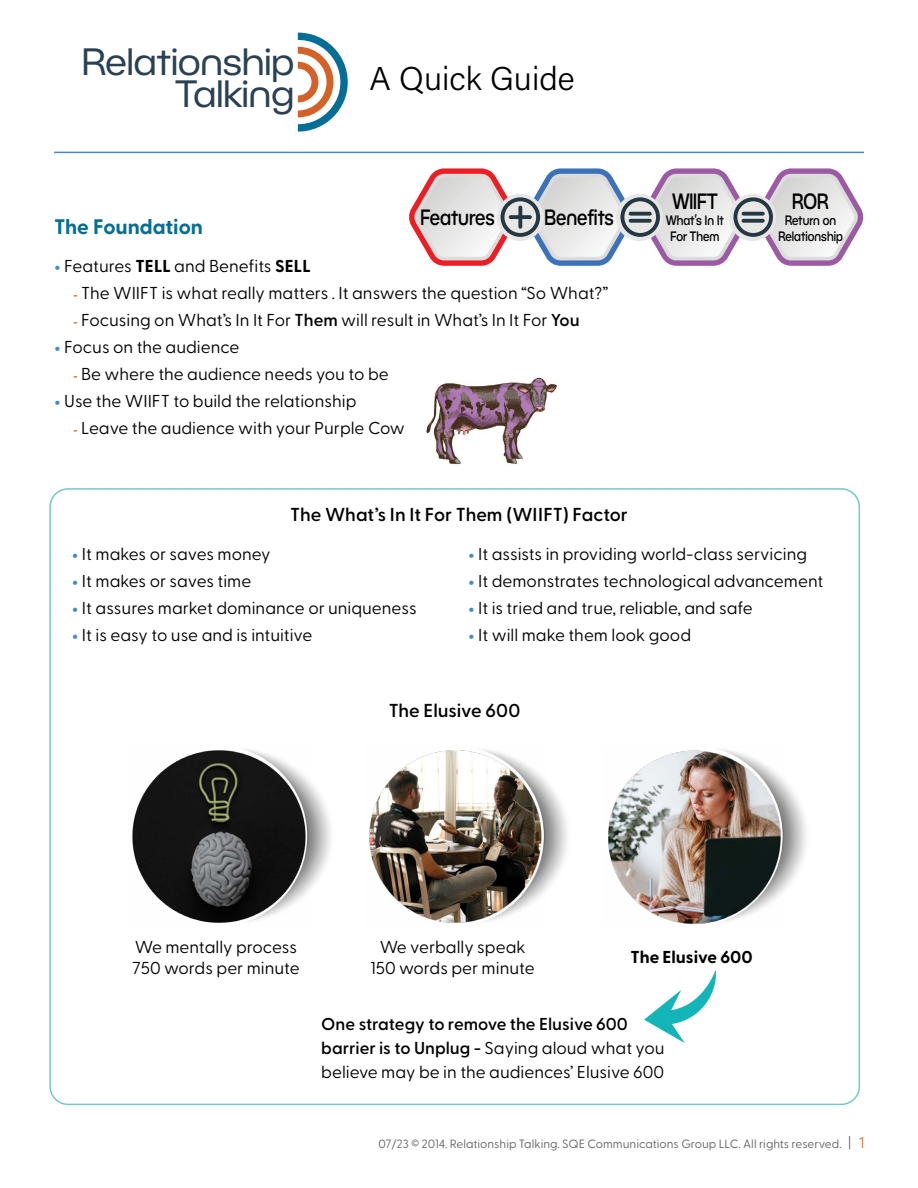
<style>
.page{position:relative;width:918px;height:1188px;background:#fff}
.page>*{position:absolute;margin:0;border:0;box-sizing:border-box;transform-origin:0 0}
.t1{font:37.35px/31.7px "BC Novatica CYR";color:#2a4153;text-align:right}
.t2{font:33px "Acumin Variable Concept";color:#000}
.t3{font:500 21.75px "BC Novatica CYR";color:#000;scale:.82 1}
.t4{font:700 21px "Greycliff CF";letter-spacing:-.005em;color:#056e97}
.t5{font:600 18.75px "Greycliff CF";color:#000}
.t6{font:17.25px/20.7px "Greycliff CF";color:#000}
.t7{font:700 17.25px "Greycliff CF";color:#000}
.t8{font:500 13.35px/16px "BC Novatica CYR";color:#000;text-align:center;scale:.82 1}
.t9{font:12px "Greycliff CF";color:#646564}
.s1{font-family:"Calibri";font-size:13.5px;color:#4789c8}
.s2{font-weight:700}
.s3{font-family:"Calibri";font-weight:700;font-size:13.5px;color:#d46127}
.s4{font-weight:600}
.s5{font-family:"BC Novatica CYR";font-weight:300;font-size:15px}
.s6{font-family:"BC Novatica CYR";font-weight:300;font-size:15px;color:#d46127}
</style>
<div class="page">
<hr style="left:54px;top:152px;width:810px;height:1px;background:#4789c8">
<svg style="left:298px;top:33px;width:50px;height:99px"></svg>
<svg style="left:409px;top:168px;width:455px;height:98px"></svg>
<img style="left:426px;top:377px;width:132px;height:88px">
<svg style="left:644px;top:969px;width:72px;height:74px"></svg>
<svg style="left:309px;top:781px;width:22px;height:109px"></svg>
<img style="left:132px;top:749px;width:177px;height:174px">
<svg style="left:546px;top:782px;width:22px;height:107px"></svg>
<img style="left:369px;top:749px;width:177px;height:174px">
<svg style="left:785px;top:782px;width:21px;height:107px"></svg>
<img style="left:608px;top:749px;width:177px;height:175px">
<h1 class="t1" style="left:82px;top:46px;width:213px">Relationship<br>Talking</h1>
<p class="t4" style="left:54px;top:211px;width:151px">The Foundation</p>
<h2 class="t2" style="left:369px;top:56px;width:207px">A Quick Guide</h2>
<p class="t3" style="left:420px;top:204px;width:92px">Features</p>
<p class="t3" style="left:544px;top:204px;width:86px">Benefits</p>
<p class="t6" style="left:54px;top:254px;width:258px"><span class="s1">•</span> Features <span class="s2">TELL</span> and Benefits <span class="s2">SELL</span></p>
<p class="t6" style="left:74px;top:281px;width:537px"><span class="s3">-</span> The WIIFT is what really matters . It answers the question “So What?”</p>
<p class="t6" style="left:74px;top:308px;width:508px"><span class="s3">-</span> Focusing on What’s In It For <span class="s4">Them</span> will result in What’s In It For <span class="s4">You</span></p>
<p class="t6" style="left:54px;top:335px;width:187px"><span class="s1">•</span> Focus on the audience</p>
<p class="t6" style="left:74px;top:362px;width:317px"><span class="s3">-</span> Be where the audience needs you to be</p>
<p class="t6" style="left:54px;top:389px;width:304px"><span class="s1">•</span> Use the WIIFT to build the relationship</p>
<p class="t6" style="left:74px;top:416px;width:333px"><span class="s3">-</span> Leave the audience with your Purple Cow</p>
<p class="t5" style="left:290px;top:500px;width:339px">The What’s In It For Them (WIIFT) Factor</p>
<p class="t3" style="left:672px;top:188px;width:57px">WIIFT</p>
<p class="t8" style="left:666px;top:212px;width:72px">What’s In It<br>For Them</p>
<p class="t3" style="left:792px;top:188px;width:46px">ROR</p>
<p class="t8" style="left:779px;top:212px;width:80px">Return on<br>Relationship</p>
<p class="t6" style="left:72px;top:543px;width:200px"><span class="s1">•</span> It makes or saves money</p>
<p class="t6" style="left:72px;top:570px;width:181px"><span class="s1">•</span> It makes or saves time</p>
<p class="t6" style="left:72px;top:597px;width:346px"><span class="s1">•</span> It assures market dominance or uniqueness</p>
<p class="t6" style="left:72px;top:624px;width:242px"><span class="s1">•</span> It is easy to use and is intuitive</p>
<p class="t6" style="left:468px;top:543px;width:341px"><span class="s1">•</span> It assists in providing world-class servicing</p>
<p class="t6" style="left:468px;top:570px;width:357px"><span class="s1">•</span> It demonstrates technological advancement</p>
<p class="t6" style="left:468px;top:597px;width:286px"><span class="s1">•</span> It is tried and true, reliable, and safe</p>
<p class="t6" style="left:468px;top:624px;width:225px"><span class="s1">•</span> It will make them look good</p>
<p class="t5" style="left:389px;top:696px;width:133px">The Elusive 600</p>
<p class="t6" style="left:132px;top:935px;width:169px">We mentally process<br>750 words per minute</p>
<p class="t6" style="left:371px;top:935px;width:166px;text-align:center">We verbally speak<br>150 words per minute</p>
<p class="t7" style="left:630px;top:944px;width:124px">The Elusive 600</p>
<p class="t6" style="left:321px;top:1010px;width:345px;line-height:24px"><span class="s4">One strategy to remove the Elusive 600 barrier is to Unplug -</span> Saying aloud what you believe may be in the audiences’ Elusive 600</p>
<p class="t9" style="left:378px;top:1135px;width:487px">07/23 © 2014. Relationship Talking. SQE Communications Group LLC. All rights reserved. <span class="s5">|</span> <span class="s6">1</span></p>
</div>
